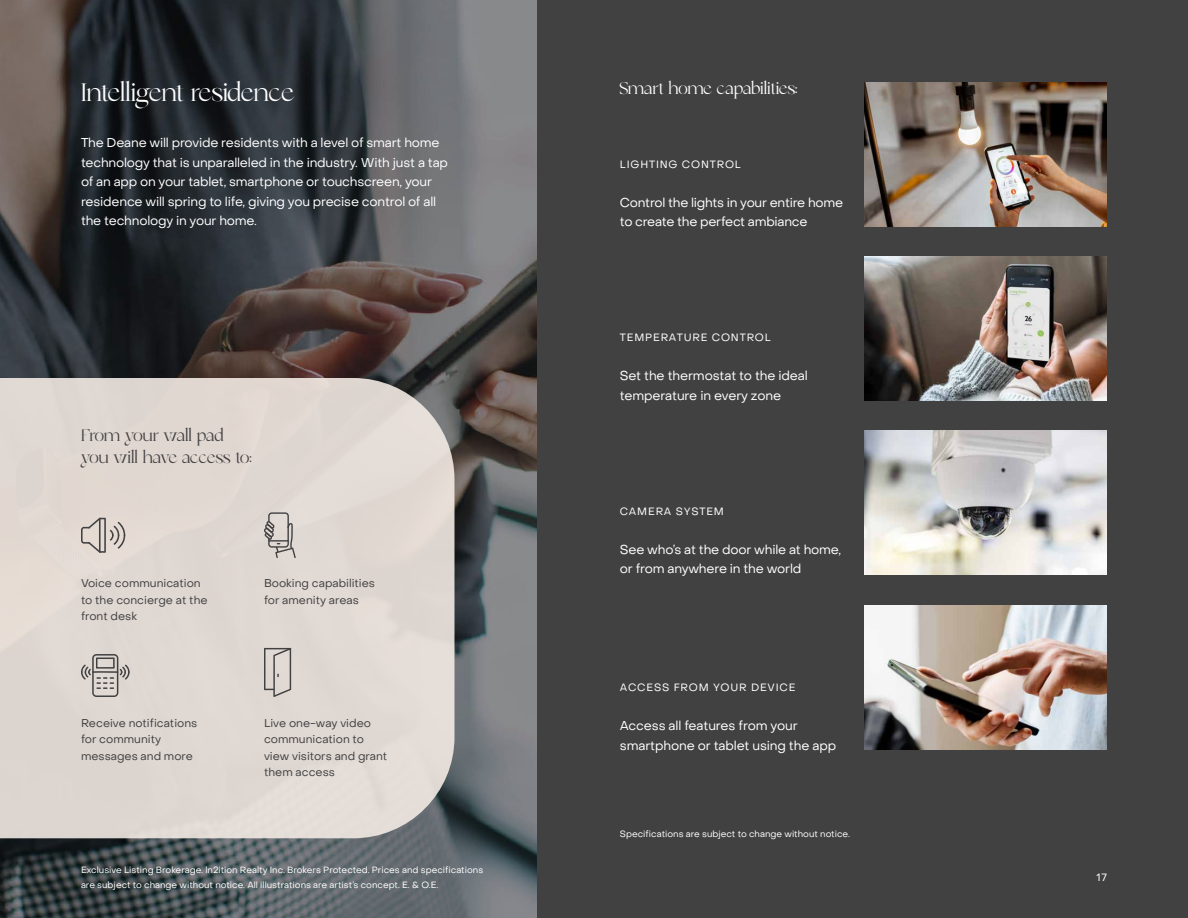
<style>
.page{position:relative;width:1188px;height:918px;background:#fff}
.page>*{position:absolute;margin:0;border:0;box-sizing:border-box;transform-origin:0 0}
.t1{font:27px "Zephyr";letter-spacing:-.02em;color:#fff}
.t2{font:18px/21.6px "Zephyr";letter-spacing:-.015em;color:#414042}
.t3{font:18px "Zephyr";color:#fff}
.t4{font:12.75px/19.5px "Object Sans";letter-spacing:-.015em;color:#fff}
.t5{font:11.25px/16.5px "Object Sans";color:#414042}
.t6{font:10.5px "Object Sans";letter-spacing:.08em;color:#fff}
.t7{font:9px/15px "Object Sans";color:#fff}
</style>
<div class="page">
<svg style="left:0;top:0;width:538px;height:918px;background:#4b4c4f"></svg>
<div style="left:538px;top:0;width:650px;height:918px;background:#414142"></div>
<div style="left:0;top:378px;width:454px;height:460px;background:#e0d8d2"></div>
<img style="left:864px;top:82px;width:243px;height:144px">
<img style="left:864px;top:256px;width:243px;height:144px">
<img style="left:864px;top:430px;width:243px;height:144px">
<img style="left:864px;top:606px;width:243px;height:144px">
<svg style="left:81px;top:518px;width:44px;height:35px;background:#c4bcb6"></svg>
<svg style="left:264px;top:512px;width:32px;height:46px"></svg>
<svg style="left:81px;top:654px;width:49px;height:43px;background:#bbb6b1"></svg>
<svg style="left:264px;top:648px;width:27px;height:49px"></svg>
<h1 class="t1" style="left:81px;top:78px;width:215px">Intelligent residence</h1>
<p class="t4" style="left:81px;top:133px;width:369px">The Deane will provide residents with a level of smart home technology that is unparalleled in the industry. With just a tap of an app on your tablet, smartphone or touchscreen, your residence will spring to life, giving you precise control of all the technology in your home.</p>
<h2 class="t2" style="left:81px;top:426px;width:172px">From your wall pad you will have access to:</h2>
<p class="t5" style="left:81px;top:575px;width:128px">Voice communication to the concierge at the front desk</p>
<p class="t5" style="left:81px;top:714px;width:118px">Receive notifications for community messages and more</p>
<p class="t5" style="left:264px;top:575px;width:113px">Booking capabilities for amenity areas</p>
<p class="t5" style="left:264px;top:714px;width:125px">Live one-way video communication to view visitors and grant them access</p>
<h2 class="t3" style="left:620px;top:78px;width:179px">Smart home capabilities:</h2>
<p class="t6" style="left:620px;top:158px;width:123px">LIGHTING CONTROL</p>
<p class="t4" style="left:620px;top:193px;width:225px">Control the lights in your entire home to create the perfect ambiance</p>
<p class="t6" style="left:620px;top:331px;width:152px">TEMPERATURE CONTROL</p>
<p class="t4" style="left:620px;top:366px;width:189px">Set the thermostat to the ideal temperature in every zone</p>
<p class="t6" style="left:620px;top:505px;width:105px">CAMERA SYSTEM</p>
<p class="t4" style="left:620px;top:540px;width:223px">See who’s at the door while at home, or from anywhere in the world</p>
<p class="t6" style="left:620px;top:681px;width:177px">ACCESS FROM YOUR DEVICE</p>
<p class="t4" style="left:620px;top:716px;width:218px">Access all features from your smartphone or tablet using the app</p>
<p class="t7" style="left:620px;top:826px;width:232px">Specifications are subject to change without notice.</p>
<p class="t7" style="left:81px;top:863px;width:404px">Exclusive Listing Brokerage. ln2ition Realty Inc. Brokers Protected. Prices and specifications are subject to change without notice. All illustrations are artist’s concept. E. &amp; O.E.</p>
<p class="t6" style="left:1097px;top:871px;width:12px">17</p>
</div>
